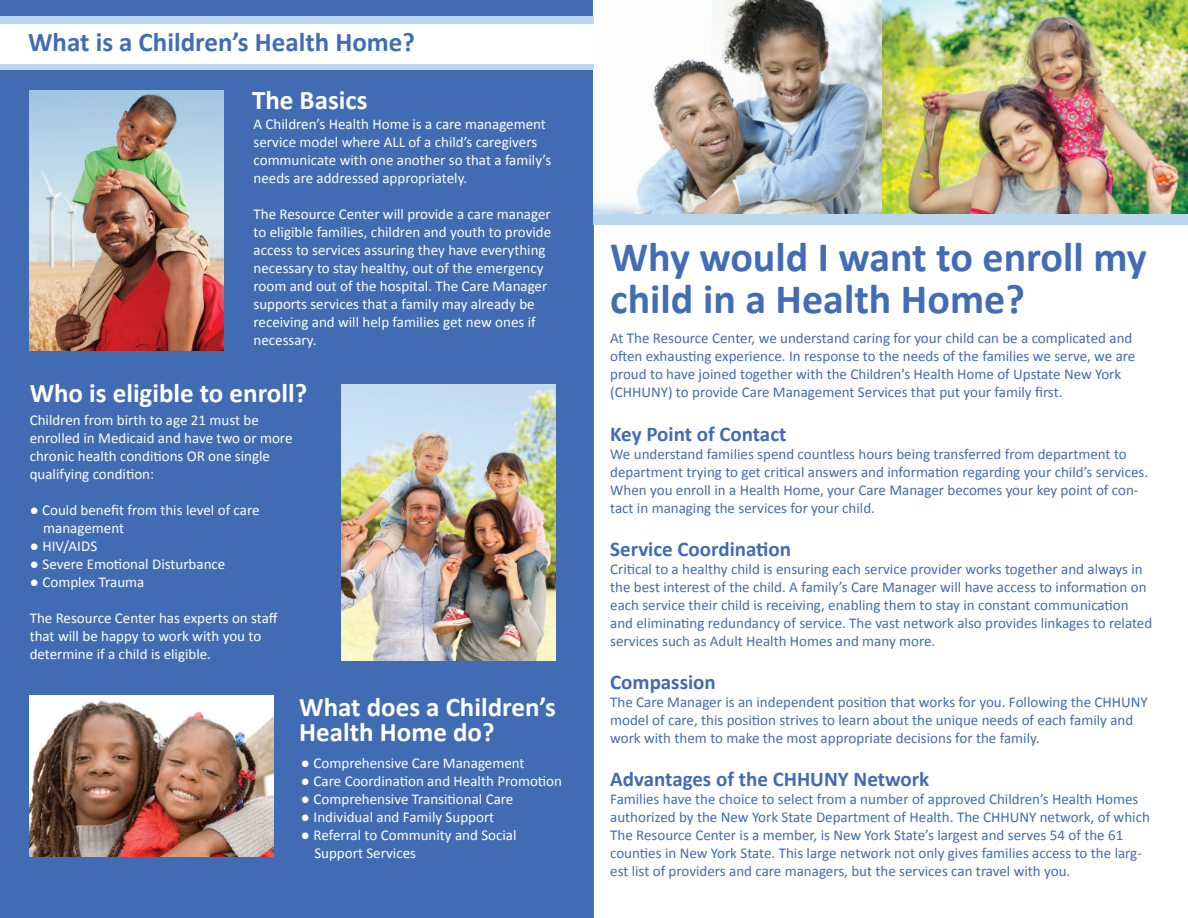
<style>
.page{position:relative;width:1188px;height:918px;background:#416cb4}
.page>*{position:absolute;margin:0;border:0;box-sizing:border-box;transform-origin:0 0}
.t1{font:700 42px/42px "Calibri";color:#426cb3}
.t2{font:700 27px/25.5px "Calibri";color:#fff}
.t3{font:700 27px "Calibri";color:#426cb3}
.t4{font:700 21px "Calibri";color:#426bb3}
.t5{font:15px/18px "Calibri";color:#426bb3}
.t6{font:15px/18px "Calibri";color:#fff}
.s1{font-family:"Garamond"}
.s2{color:#416cb4}
</style>
<div class="page">
<div style="left:594px;top:225px;width:594px;height:693px;background:#fff"></div>
<img style="left:594px;top:0;width:288px;height:214px">
<img style="left:882px;top:0;width:306px;height:214px">
<div style="left:594px;top:214px;width:594px;height:11px;background:#bbd7ee"></div>
<div style="left:0;top:16px;width:594px;height:54px;background:#bbd7ee"></div>
<div style="left:0;top:24px;width:594px;height:40px;background:#fff"></div>
<img style="left:30px;top:90px;width:194px;height:260px">
<img style="left:341px;top:385px;width:214px;height:276px">
<img style="left:30px;top:696px;width:244px;height:161px">
<h2 class="t3" style="left:28px;top:25px;width:388px">What is a Children’s Health Home?</h2>
<h2 class="t2" style="left:252px;top:86px;width:117px">The Basics</h2>
<p class="t6" style="left:254px;top:114px;width:299px">A Children’s Health Home is a care management service model where ALL of a child’s caregivers communicate with one another so that a family’s needs are addressed appropriately.</p>
<p class="t6" style="left:254px;top:204px;width:299px">The Resource Center will provide a care manager to eligible families, children and youth to provide access to services assuring they have everything necessary to stay healthy, out of the emergency room and out of the hospital. The Care Manager supports services that a family may already be receiving and will help families get new ones if necessary.</p>
<h2 class="t2" style="left:30px;top:379px;width:279px">Who is eligible to enroll?</h2>
<p class="t6" style="left:30px;top:411px;width:264px">Children from birth to age 21 must be enrolled in Medicaid and have two or more chronic health conditions OR one single qualifying condition:</p>
<p class="t6" style="left:43px;top:501px;width:218px;text-indent:-14px"><span class="s1">●</span> Could benefit from this level of care management</p>
<p class="t6" style="left:30px;top:537px;width:69px"><span class="s1">●</span> HIV/AIDS</p>
<p class="t6" style="left:30px;top:555px;width:197px"><span class="s1">●</span> Severe Emotional Disturbance</p>
<p class="t6" style="left:30px;top:573px;width:116px"><span class="s1">●</span> Complex Trauma</p>
<p class="t6" style="left:30px;top:609px;width:250px">The Resource Center has experts on staff that will be happy to work with you to determine if a child is eligible.</p>
<h2 class="t2" style="left:299px;top:693px;width:258px">What does a Children’s<br>Health Home do?</h2>
<p class="t6" style="left:301px;top:753px;width:225px"><span class="s1">●</span> Comprehensive Care Management</p>
<p class="t6" style="left:301px;top:771px;width:263px"><span class="s1">●</span> Care Coordination and Health Promotion</p>
<p class="t6" style="left:301px;top:789px;width:214px"><span class="s1">●</span> Comprehensive Transitional Care</p>
<p class="t6" style="left:301px;top:807px;width:195px"><span class="s1">●</span> Individual and Family Support</p>
<p class="t6" style="left:314px;top:825px;width:204px;text-indent:-14px"><span class="s1">●</span> Referral to Community and Social<br>Support Services</p>
<h1 class="t1" style="left:610px;top:234px;width:538px">Why would I want to enroll my child in a Health Home?</h1>
<p class="t5" style="left:610px;top:329px;width:527px">At <span class="s2">The Resource Center,</span> we understand caring for your child can be a complicated and often exhausting experience. In response to the needs of the families we serve, we are proud to have joined together with the Children’s Health Home of Upstate New York (CHHUNY) to provide Care Management Services that put your family first.</p>
<h3 class="t4" style="left:610px;top:421px;width:178px">Key Point of Contact</h3>
<p class="t5" style="left:610px;top:444px;width:539px">We understand families spend countless hours being transferred from department to department trying to get critical answers and information regarding your child’s services.<br>When you enroll in a Health Home, your Care Manager becomes your key point of con&shy;tact in managing the services for your child.</p>
<h3 class="t4" style="left:610px;top:536px;width:182px">Service Coordination</h3>
<p class="t5" style="left:610px;top:559px;width:544px">Critical to a healthy child is ensuring each service provider works together and always in the best interest of the child. A family’s Care Manager will have access to information on each service their child is receiving, enabling them to stay in constant communication and eliminating redundancy of service. The vast network also provides linkages to related services such as Adult Health Homes and many more.</p>
<h3 class="t4" style="left:610px;top:669px;width:107px">Compassion</h3>
<p class="t5" style="left:610px;top:692px;width:539px">The Care Manager is an independent position that works for you. Following the CHHUNY model of care, this position strives to learn about the unique needs of each family and work with them to make the most appropriate decisions for the family.</p>
<h3 class="t4" style="left:610px;top:766px;width:321px">Advantages of the CHHUNY Network</h3>
<p class="t5" style="left:610px;top:789px;width:541px">Families have the choice to select from a number of approved Children’s Health Homes authorized by the New York State Department of Health. The CHHUNY network, of which <span class="s2">The Resource Center</span> is a member, is New York State’s largest and serves 54 of the 61 counties in New York State. This large network not only gives families access to the larg&shy;est list of providers and care managers, but the services can travel with you.</p>
</div>
